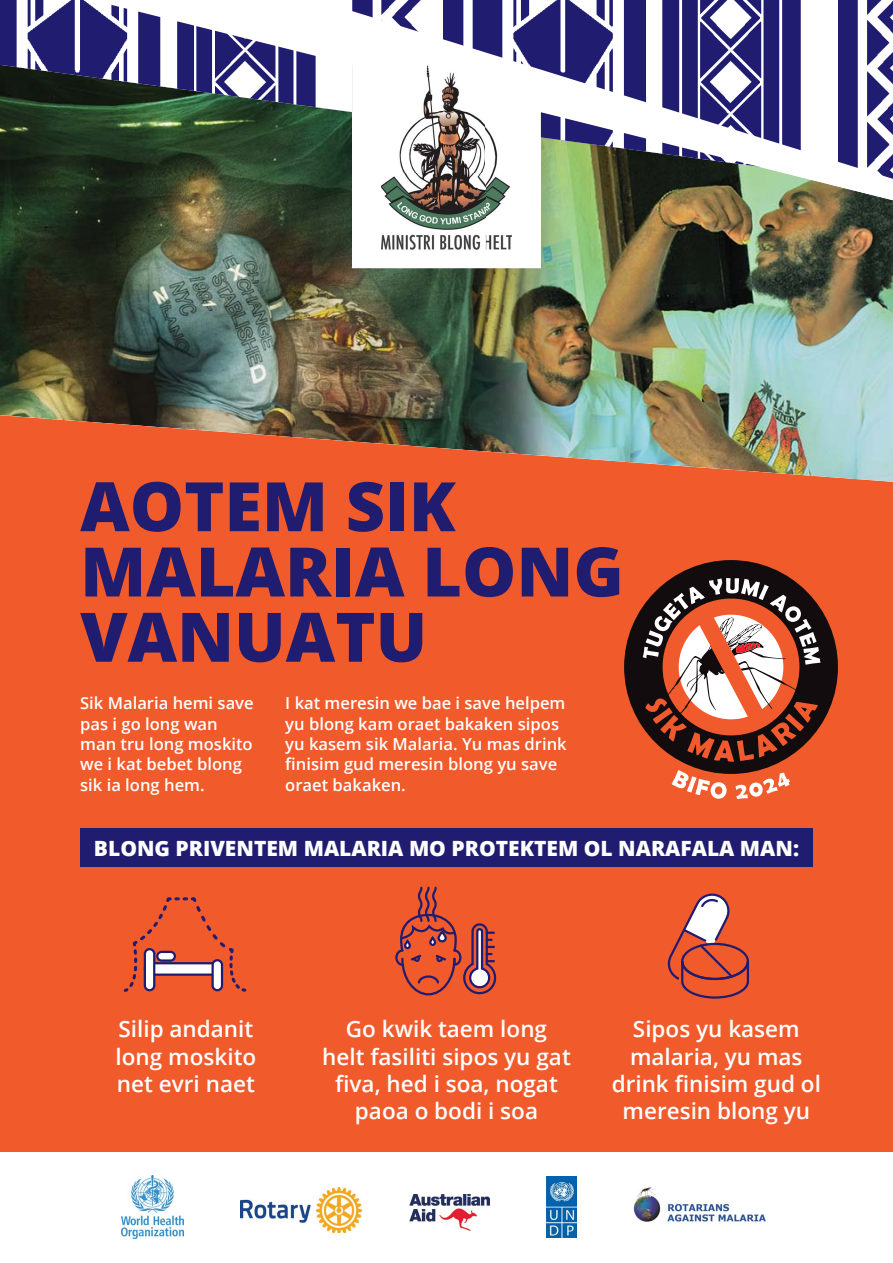
<style>
.page{position:relative;width:893px;height:1263px;background:#fff}
.page>*{position:absolute;margin:0;border:0;box-sizing:border-box;transform-origin:0 0}
.t1{font:800 68.25px/65.2px "Open Sans";color:#201c70}
.t2{font:600 22.5px/27px "Open Sans";color:#fff;text-align:center}
.t3{font:800 21px "Open Sans";color:#fff}
.t4{font:600 16.58px/20.4px "Open Sans";color:#fff}
</style>
<div class="page">
<div style="left:0;top:394px;width:893px;height:788px;background:#f15a2b"></div>
<div style="left:0;top:1153px;width:893px;height:110px;background:#fff"></div>
<img style="left:0;top:202px;width:893px;height:280px">
<div style="left:80px;top:828px;width:733px;height:39px;background:#201c70"></div>
<svg style="left:0;top:0;width:893px;height:202px"></svg>
<svg style="left:123px;top:897px;width:124px;height:95px"></svg>
<svg style="left:395px;top:886px;width:102px;height:110px"></svg>
<svg style="left:667px;top:893px;width:82px;height:106px"></svg>
<img style="left:410px;top:1194px;width:80px;height:36px">
<img style="left:241px;top:1187px;width:120px;height:46px">
<img style="left:633px;top:1187px;width:133px;height:36px">
<img style="left:547px;top:1176px;width:30px;height:61px">
<img style="left:122px;top:1175px;width:61px;height:63px">
<svg style="left:352px;top:42px;width:189px;height:226px"></svg>
<img style="left:381px;top:65px;width:131px;height:189px">
<svg style="left:672px;top:770px;width:55px;height:29px"></svg>
<svg style="left:735px;top:772px;width:55px;height:27px"></svg>
<div style="left:624px;top:560px;width:214px;height:214px;background:#130c0e;border-radius:50%"></div>
<svg style="left:643px;top:578px;width:177px;height:184px"></svg>
<h1 class="t1" style="left:80px;top:472px;width:545px">AOTEM SIK<br>MALARIA LONG<br>VANUATU</h1>
<p class="t4" style="left:80px;top:692px;width:175px">Sik Malaria hemi save pas i go long wan man tru long moskito we i kat bebet blong sik ia long hem.</p>
<p class="t4" style="left:285px;top:692px;width:283px">I kat meresin we bae i save helpem yu blong kam oraet bakaken sipos yu kasem sik Malaria. Yu mas drink finisim gud meresin blong yu save oraet bakaken.</p>
<p class="t3" style="left:94px;top:833px;width:707px">BLONG PRIVENTEM MALARIA MO PROTEKTEM OL NARAFALA MAN:</p>
<h2 class="t2" style="left:116px;top:1015px;width:142px;text-align:left">Silip andanit long moskito net evri naet</h2>
<h2 class="t2" style="left:322px;top:1015px;width:250px">Go kwik taem long helt fasiliti sipos yu gat fiva, hed i soa, nogat paoa o bodi i soa</h2>
<h2 class="t2" style="left:612px;top:1015px;width:211px">Sipos yu kasem malaria, yu mas drink finisim gud ol meresin blong yu</h2>
</div>
